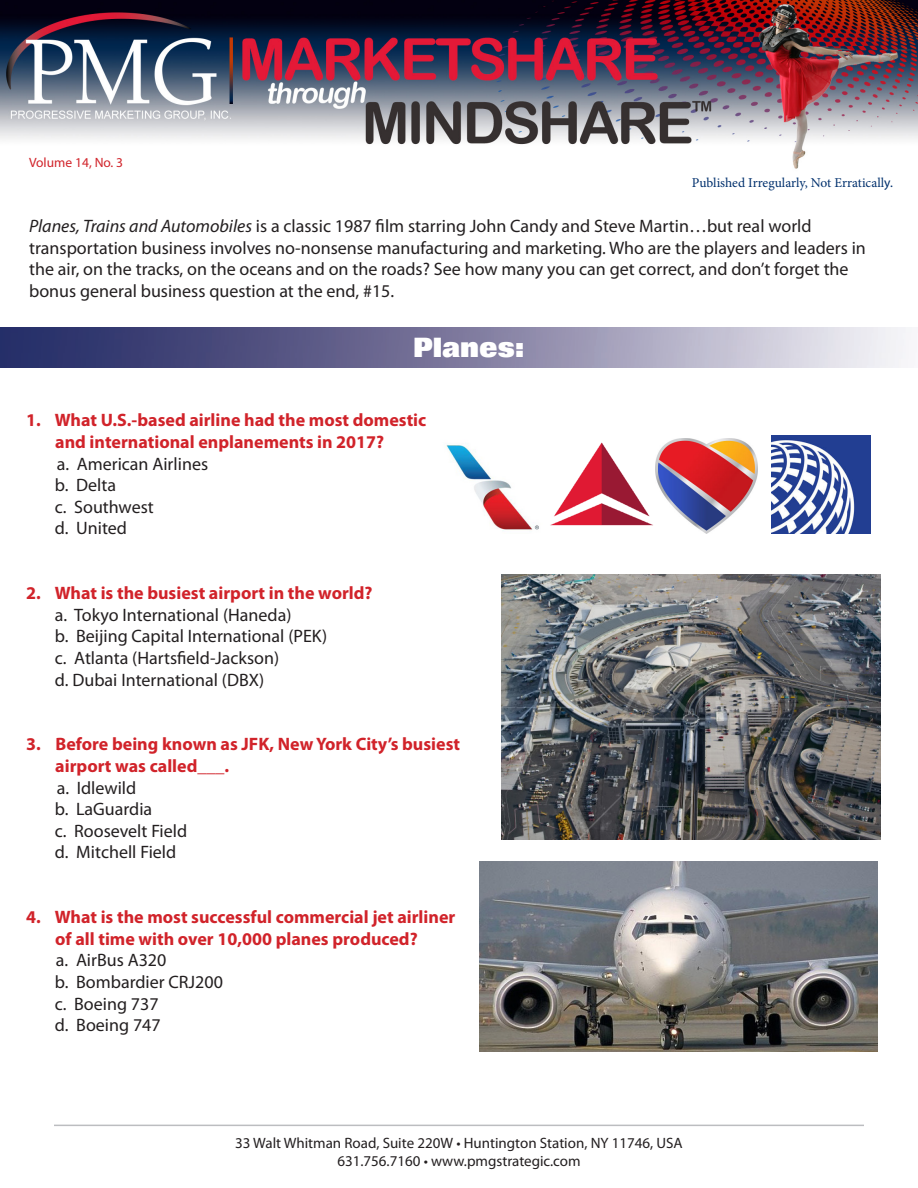
<style>
.page{position:relative;width:918px;height:1188px;background:#fff}
.page>*{position:absolute;margin:0;border:0;box-sizing:border-box;transform-origin:0 0}
.t1{font:800 27px "Folio";color:#fff}
.t2{font:18px/21.6px "Myriad Pro";color:#231f20}
.t3{font:700 18px/21.6px "Myriad Pro";color:#d1232a}
.t4{font:15px/18px "Myriad Pro";color:#231f20;text-align:center}
.t5{font:13.5px "Minion Pro";color:#00306d}
.t6{font:13.5px "Myriad Pro";color:#d1232a}
.s1{font-family:"Myriad Pro"}
.s2{font-style:italic}
.s3{font-weight:400;color:#231f20}
</style>
<div class="page">
<img style="left:0;top:0;width:917px;height:169px">
<hr style="left:54px;top:1125px;width:810px;height:1px;background:#bcbdc0">
<img style="left:0;top:328px;width:906px;height:40px">
<img style="left:501px;top:574px;width:380px;height:266px">
<img style="left:480px;top:861px;width:398px;height:191px">
<img style="left:445px;top:444px;width:94px;height:87px">
<img style="left:550px;top:442px;width:103px;height:84px">
<img style="left:655px;top:438px;width:102px;height:96px">
<img style="left:772px;top:435px;width:99px;height:99px">
<p class="t6" style="left:29px;top:154px;width:96px">Volume 14, No. 3</p>
<p class="t5" style="left:692px;top:173px;width:203px">Published Irregularly, Not Erraticall<span class="s1">y.</span></p>
<p class="t2" style="left:29px;top:215px;width:838px"><span class="s2">Planes, Trains and Automobiles</span> is a classic 1987 film starring John Candy and Steve Martin…but real world transportation business involves no-nonsense manufacturing and marketing. Who are the players and leaders in the air, on the tracks, on the oceans and on the roads? See how many you can get correct, and don’t forget the bonus general business question at the end, #15.</p>
<p class="t1" style="left:413px;top:333px;width:113px">Planes:</p>
<p class="t3" style="left:55px;top:409px;width:373px;text-indent:-29px">1. What U.S.-based airline had the most domestic and international enplanements in 2017?</p>
<p class="t2" style="left:57px;top:453px;width:153px">a. American Airlines</p>
<p class="t2" style="left:55px;top:474px;width:63px">b. Delta</p>
<p class="t2" style="left:55px;top:496px;width:100px">c. Southwest</p>
<p class="t2" style="left:55px;top:517px;width:74px">d. United</p>
<p class="t3" style="left:26px;top:582px;width:348px">2. What is the busiest airport in the world?</p>
<p class="t2" style="left:55px;top:604px;width:238px">a. Tokyo International (Haneda)</p>
<p class="t2" style="left:55px;top:625px;width:274px">b. Beijing Capital International (PEK)</p>
<p class="t2" style="left:55px;top:647px;width:226px">c. Atlanta (Hartsfield-Jackson)</p>
<p class="t2" style="left:55px;top:669px;width:211px">d. Dubai International (DBX)</p>
<p class="t3" style="left:55px;top:733px;width:406px;text-indent:-29px">3. Before being known as JFK, New York City’s busiest airport was called___.<br><span class="s3">a. Idlewild</span></p>
<p class="t2" style="left:55px;top:798px;width:99px">b. LaGuardia</p>
<p class="t2" style="left:55px;top:820px;width:134px">c. Roosevelt Field</p>
<p class="t2" style="left:55px;top:841px;width:123px">d. Mitchell Field</p>
<p class="t3" style="left:55px;top:906px;width:402px;text-indent:-29px">4. What is the most successful commercial jet airliner of all time with over 10,000 planes produced?<br><span class="s3">a. AirBus A320</span></p>
<p class="t2" style="left:55px;top:971px;width:170px">b. Bombardier CRJ200</p>
<p class="t2" style="left:55px;top:993px;width:105px">c. Boeing 737</p>
<p class="t2" style="left:55px;top:1014px;width:107px">d. Boeing 747</p>
<p class="t4" style="left:235px;top:1133px;width:449px">33 Walt Whitman Road, Suite 220W • Huntington Station, NY 11746, USA<br>631.756.7160 • www.pmgstrategic.com</p>
</div>
